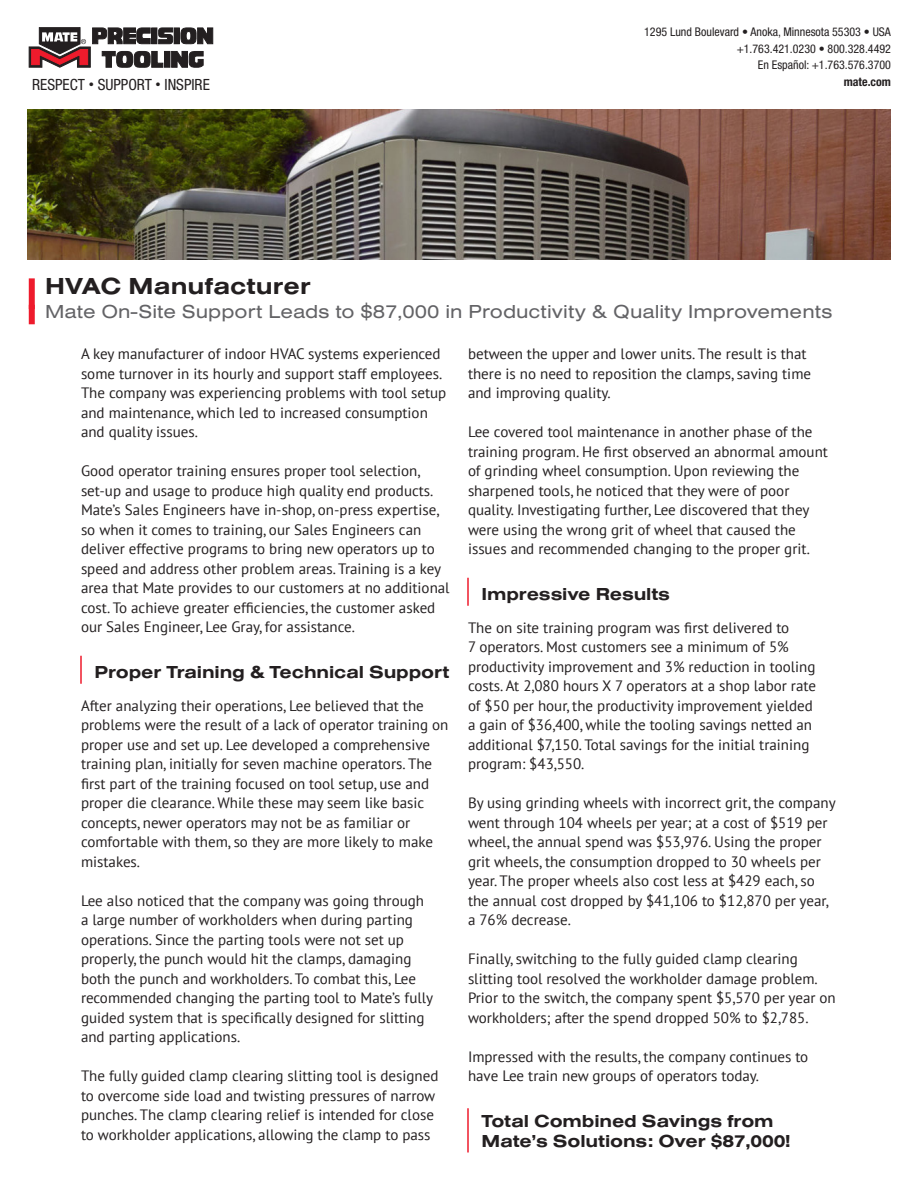
<style>
.page{position:relative;width:918px;height:1188px;background:#fff}
.page>*{position:absolute;margin:0;border:0;box-sizing:border-box;transform-origin:0 0}
.Main_Header{font:700 24px "Nimbus San Ext";color:#231f20}
.Main_Subheader{font:19.5px "Nimbus San Ext";color:#636366}
.Section_Header{font:700 18px/19.5px "Nimbus San Ext";letter-spacing:-.01em;color:#231f20}
.t1{font:condensed 15.45px "Helvetica Neue LT Std";color:#231f20}
.t2{font:15px/19.5px "PT Sans";color:#231f20}
.t3{font:condensed 12px/16.5px "Helvetica Neue";color:#231f20;text-align:right}
.t4{font:700 condensed 12px "Helvetica Neue";color:#231f20}
.s1{font-size:10.35px}
</style>
<div class="page">
<svg style="left:29px;top:28px;width:184px;height:40px"></svg>
<img style="left:27px;top:110px;width:864px;height:149px">
<div style="left:29px;top:278px;width:6px;height:31px;background:#ee1b2c"></div>
<div style="left:29px;top:305px;width:6px;height:19px;background:#ee1b2c"></div>
<hr style="left:80px;top:656px;width:2px;height:28px;background:#ee1b2c">
<hr style="left:467px;top:578px;width:2px;height:28px;background:#ee1b2c">
<hr style="left:467px;top:1108px;width:2px;height:45px;background:#ee1b2c">
<p class="t1" style="left:32px;top:75px;width:179px">RESPECT <span class="s1">•</span> SUPPORT <span class="s1">•</span> INSPIRE</p>
<p class="t3" style="left:644px;top:24px;width:248px">1295 Lund Boulevard • Anoka, Minnesota 55303 • USA +1.763.421.0230 • 800.328.4492<br>En Español: +1.763.576.3700</p>
<p class="t4" style="left:844px;top:74px;width:49px">mate.com</p>
<p class="Main_Header" style="left:45px;top:270px;width:267px">HVAC Manufacturer</p>
<p class="Main_Subheader" style="left:45px;top:298px;width:789px">Mate On-Site Support Leads to $87,000 in Productivity &amp; Quality Improvements</p>
<p class="t2" style="left:81px;top:344px;width:367px">A key manufacturer of indoor HVAC systems experienced some turnover in its hourly and support staff employees.<br>The company was experiencing problems with tool setup and maintenance, which led to increased consumption and quality issues.</p>
<p class="t2" style="left:81px;top:461px;width:370px">Good operator training ensures proper tool selection, set-up and usage to produce high quality end products.<br>Mate’s Sales Engineers have in-shop, on-press expertise, so when it comes to training, our Sales Engineers can deliver effective programs to bring new operators up to speed and address other problem areas. Training is a key area that Mate provides to our customers at no additional cost. To achieve greater efficiencies, the customer asked our Sales Engineer, Lee Gray, for assistance.</p>
<p class="Section_Header" style="left:94px;top:661px;width:356px">Proper Training &amp; Technical Support</p>
<p class="t2" style="left:81px;top:695px;width:369px">After analyzing their operations, Lee believed that the problems were the result of a lack of operator training on proper use and set up. Lee developed a comprehensive training plan, initially for seven machine operators. The first part of the training focused on tool setup, use and proper die clearance. While these may seem like basic concepts, newer operators may not be as familiar or comfortable with them, so they are more likely to make mistakes.</p>
<p class="t2" style="left:81px;top:890px;width:354px">Lee also noticed that the company was going through a large number of workholders when during parting operations. Since the parting tools were not set up properly, the punch would hit the clamps, damaging both the punch and workholders. To combat this, Lee recommended changing the parting tool to Mate’s fully guided system that is specifically designed for slitting and parting applications.</p>
<p class="t2" style="left:81px;top:1066px;width:359px">The fully guided clamp clearing slitting tool is designed to overcome side load and twisting pressures of narrow punches. The clamp clearing relief is intended for close to workholder applications, allowing the clamp to pass</p>
<p class="t2" style="left:468px;top:344px;width:345px">between the upper and lower units. The result is that there is no need to reposition the clamps, saving time and improving quality.</p>
<p class="t2" style="left:468px;top:422px;width:362px">Lee covered tool maintenance in another phase of the training program. He first observed an abnormal amount of grinding wheel consumption. Upon reviewing the sharpened tools, he noticed that they were of poor quality. Investigating further, Lee discovered that they were using the wrong grit of wheel that caused the issues and recommended changing to the proper grit.</p>
<p class="Section_Header" style="left:482px;top:583px;width:190px">Impressive Results</p>
<p class="t2" style="left:468px;top:617px;width:349px">The on site training program was first delivered to<br>7 operators. Most customers see a minimum of 5% productivity improvement and 3% reduction in tooling costs. At 2,080 hours X 7 operators at a shop labor rate of $50 per hour, the productivity improvement yielded a gain of $36,400, while the tooling savings netted an additional $7,150. Total savings for the initial training program: $43,550.</p>
<p class="t2" style="left:468px;top:793px;width:369px">By using grinding wheels with incorrect grit, the company went through 104 wheels per year; at a cost of $519 per wheel, the annual spend was $53,976. Using the proper grit wheels, the consumption dropped to 30 wheels per year. The proper wheels also cost less at $429 each, so the annual cost dropped by $41,106 to $12,870 per year, a 76% decrease.</p>
<p class="t2" style="left:468px;top:949px;width:369px">Finally, switching to the fully guided clamp clearing slitting tool resolved the workholder damage problem.<br>Prior to the switch, the company spent $5,570 per year on workholders; after the spend dropped 50% to $2,785.</p>
<p class="t2" style="left:468px;top:1046px;width:342px">Impressed with the results, the company continues to have Lee train new groups of operators today.</p>
<p class="Section_Header" style="left:482px;top:1110px;width:311px">Total Combined Savings from<br>Mate’s Solutions: Over $87,000!</p>
</div>
